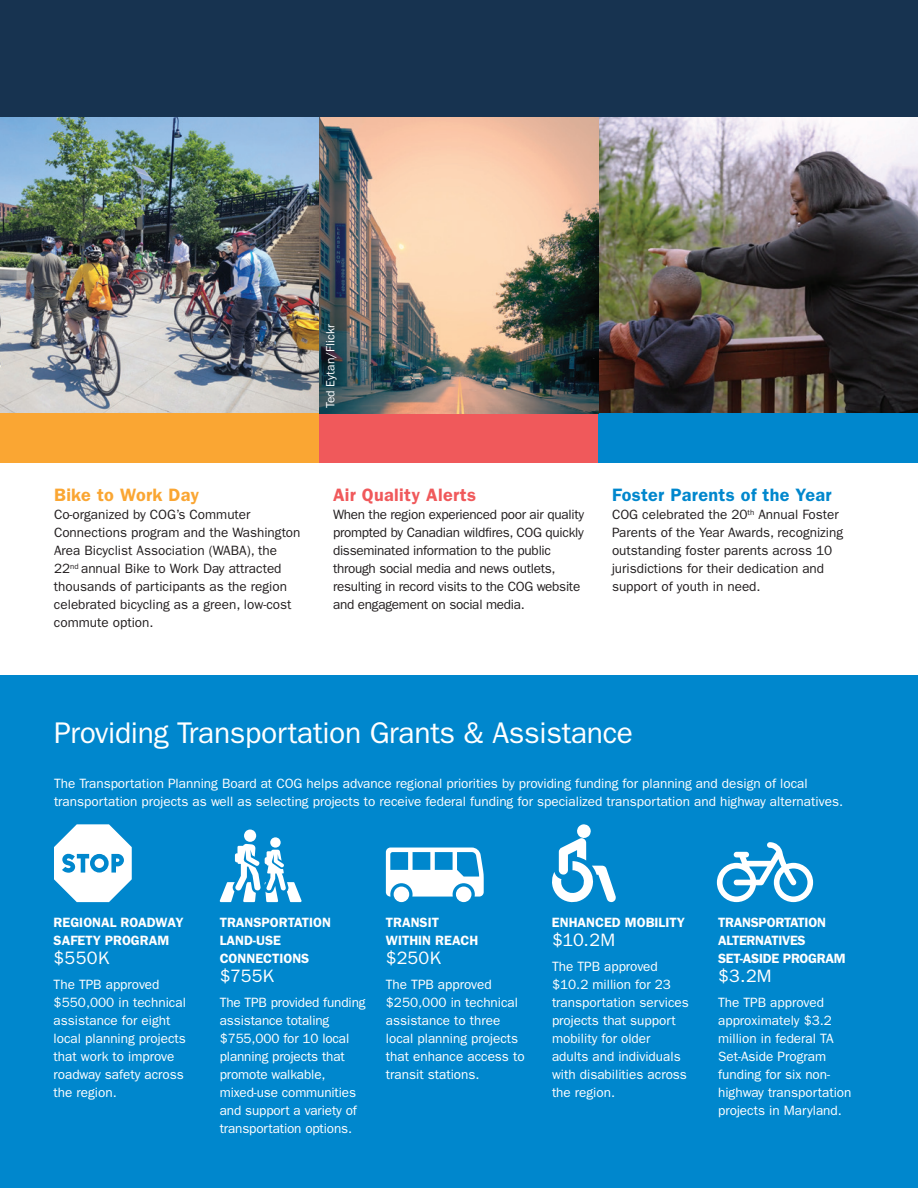
<style>
.page{position:relative;width:918px;height:1188px;background:#fff}
.page>*{position:absolute;margin:0;border:0;box-sizing:border-box;transform-origin:0 0}
.t1{font:30px "ITC Franklin Gothic Std";letter-spacing:-.01em;color:#fff}
.t2{font:18px "ITC Franklin Gothic Std";letter-spacing:.01em;color:#fff}
.t3{font:600 18px "ITC Franklin Gothic Std";letter-spacing:.02em;color:#0087cd}
.t4{font:600 18px "ITC Franklin Gothic Std";letter-spacing:.02em;color:#f0595b}
.t5{font:600 18px "ITC Franklin Gothic Std";letter-spacing:.015em;color:#faa633}
.t6{font:13.5px/18px "ITC Franklin Gothic Std";color:#fff}
.t7{font:13.5px/18px "ITC Franklin Gothic Std";color:#231f20}
.t8{font:13.5px/18px "ITC Franklin Gothic Std";letter-spacing:-.02em;color:#231f20}
.t9{font:600 13.5px/18px "ITC Franklin Gothic Std";color:#fff}
.t10{font:600 13.5px/18px "ITC Franklin Gothic Std";letter-spacing:-.02em;color:#fff}
.t11{font:12px "ITC Franklin Gothic Std";color:#fff}
</style>
<div class="page">
<div style="left:0;top:0;width:918px;height:139px;background:#173350"></div>
<div style="left:0;top:676px;width:918px;height:512px;background:#0087cd"></div>
<img style="left:0;top:117px;width:598px;height:296px">
<img style="left:598px;top:117px;width:320px;height:296px">
<div style="left:0;top:413px;width:320px;height:49px;background:#faa633"></div>
<div style="left:320px;top:413px;width:278px;height:49px;background:#f0595b"></div>
<div style="left:598px;top:413px;width:320px;height:49px;background:#0087cd"></div>
<svg style="left:386px;top:848px;width:98px;height:49px"></svg>
<div style="left:456px;top:887px;width:15px;height:15px;background:#fff;border-radius:50%"></div>
<div style="left:394px;top:887px;width:15px;height:15px;background:#fff;border-radius:50%"></div>
<svg style="left:717px;top:842px;width:96px;height:60px"></svg>
<svg style="left:552px;top:824px;width:64px;height:78px"></svg>
<svg style="left:54px;top:824px;width:78px;height:78px"></svg>
<svg style="left:220px;top:830px;width:82px;height:72px"></svg>
<p class="t11" style="left:323px;top:408px;width:85px;rotate:-90deg">Ted Eytan/Flickr</p>
<h2 class="t5" style="left:54px;top:484px;width:147px">Bike to Work Day</h2>
<p class="t7" style="left:54px;top:506px;width:248px">Co-organized by COG’s Commuter Connections program and the Washington Area Bicyclist Association (WABA), the 22<sup>nd</sup> annual Bike to Work Day attracted thousands of participants as the region celebrated bicycling as a green, low-cost commute option.</p>
<h2 class="t4" style="left:333px;top:484px;width:145px">Air Quality Alerts</h2>
<p class="t8" style="left:333px;top:506px;width:253px">When the region experienced poor air quality prompted by Canadian wildfires, COG quickly disseminated information to the public through social media and news outlets, resulting in record visits to the COG website and engagement on social media.</p>
<h2 class="t3" style="left:612px;top:484px;width:221px">Foster Parents of the Year</h2>
<p class="t7" style="left:612px;top:506px;width:233px">COG celebrated the 20<sup>th</sup> Annual Foster Parents of the Year Awards, recognizing outstanding foster parents across 10 jurisdictions for their dedication and support of youth in need.</p>
<h1 class="t1" style="left:54px;top:716px;width:581px">Providing Transportation Grants &amp; Assistance</h1>
<p class="t6" style="left:54px;top:775px;width:791px">The Transportation Planning Board at COG helps advance regional priorities by providing funding for planning and design of local transportation projects as well as selecting projects to receive federal funding for specialized transportation and highway alternatives.</p>
<p class="t9" style="left:54px;top:913px;width:131px">REGIONAL ROADWAY<br>SAFETY PROGRAM</p>
<h2 class="t2" style="left:54px;top:948px;width:57px">$550K</h2>
<p class="t6" style="left:54px;top:976px;width:134px">The TPB approved $550,000 in technical assistance for eight local planning projects that work to improve roadway safety across the region.</p>
<p class="t9" style="left:220px;top:913px;width:113px">TRANSPORTATION<br>LAND-USE<br>CONNECTIONS</p>
<h2 class="t2" style="left:220px;top:966px;width:56px">$755K</h2>
<p class="t6" style="left:220px;top:994px;width:147px">The TPB provided funding assistance totaling $755,000 for 10 local planning projects that promote walkable, mixed-use communities and support a variety of transportation options.</p>
<p class="t9" style="left:386px;top:913px;width:94px">TRANSIT<br>WITHIN REACH</p>
<h2 class="t2" style="left:386px;top:948px;width:57px">$250K</h2>
<p class="t6" style="left:386px;top:976px;width:140px">The TPB approved $250,000 in technical assistance to three local planning projects that enhance access to transit stations.</p>
<p class="t9" style="left:552px;top:913px;width:134px">ENHANCED MOBILITY</p>
<h2 class="t2" style="left:552px;top:930px;width:65px">$10.2M</h2>
<p class="t6" style="left:552px;top:958px;width:138px">The TPB approved $10.2 million for 23 transportation services projects that support mobility for older adults and individuals with disabilities across the region.</p>
<p class="t10" style="left:718px;top:913px;width:129px">TRANSPORTATION<br>ALTERNATIVES<br>SET-ASIDE PROGRAM</p>
<h2 class="t2" style="left:718px;top:966px;width:55px">$3.2M</h2>
<p class="t6" style="left:718px;top:994px;width:135px">The TPB approved approximately $3.2 million in federal TA<br>Set-Aside Program funding for six non&shy;highway transportation projects in Maryland.</p>
</div>
